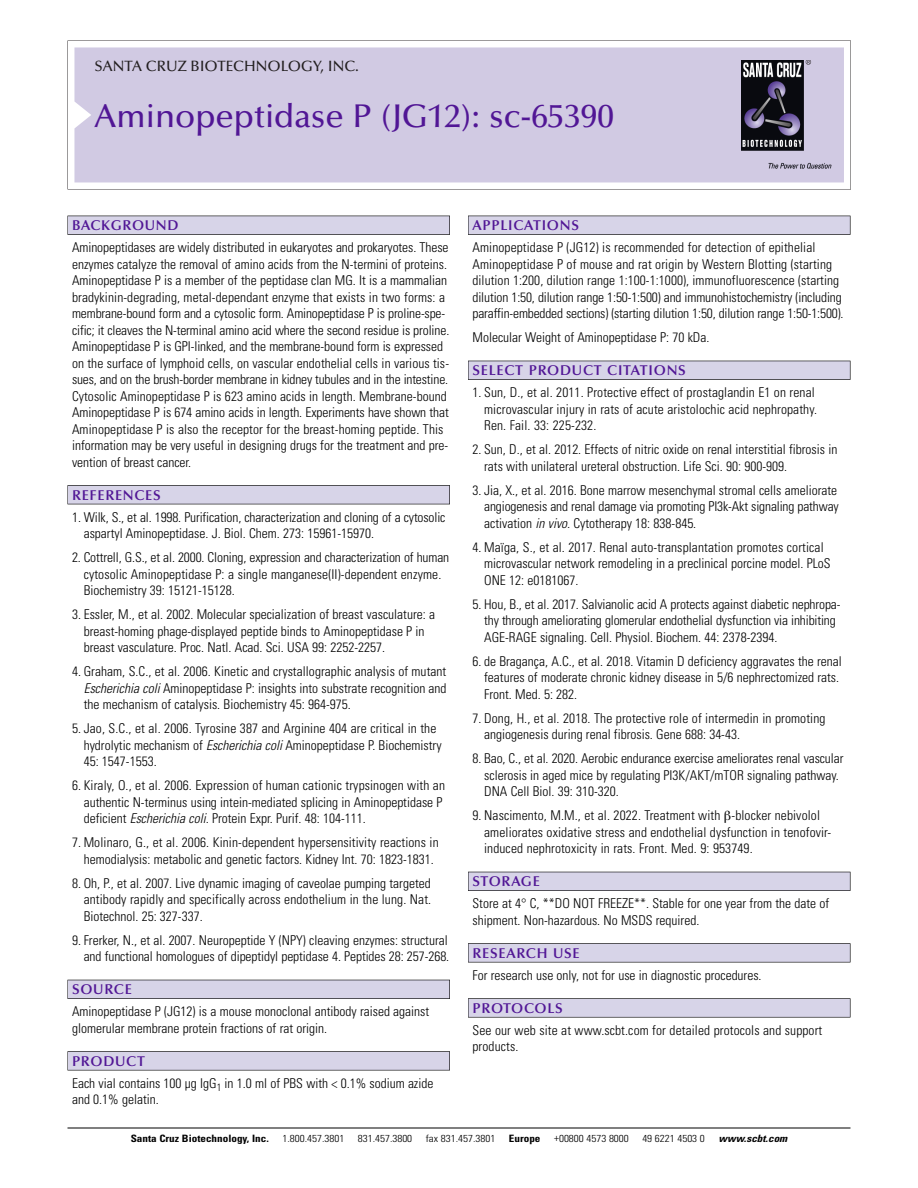
<style>
.page{position:relative;width:918px;height:1188px;background:#fff}
.page>*{position:absolute;margin:0;border:0;box-sizing:border-box;transform-origin:0 0}
.t1{font:500 33px "Optima";color:#511695}
.t2{font:500 15px "Optima";color:#231f20}
.t3{font:600 14.25px "Optima";letter-spacing:.05em;color:#511695}
.t4{font:300 condensed 13.5px/16.5px "Univers";color:#000}
.t5{font:300 condensed 10.2px "Univers";color:#000;scale:1.1 1}
.t6{font:700 condensed 10.2px "Univers";color:#000;scale:1.1 1}
.t7{font:italic 700 condensed 10.2px "Univers";color:#000;scale:1.1 1}
.s1{font-style:italic}
</style>
<div class="page">
<svg style="left:68px;top:40px;width:783px;height:149px"></svg>
<div style="left:74px;top:47px;width:770px;height:135px;background:#d1cae3"></div>
<img style="left:741px;top:60px;width:90px;height:108px">
<div style="left:68px;top:216px;width:382px;height:19px;background:#535256"></div>
<div style="left:68px;top:216px;width:381px;height:18px;background:#d7d4e8"></div>
<div style="left:68px;top:485px;width:382px;height:19px;background:#515155"></div>
<div style="left:68px;top:486px;width:381px;height:18px;background:#d7d4e8"></div>
<div style="left:68px;top:980px;width:382px;height:19px;background:#515057"></div>
<div style="left:68px;top:980px;width:381px;height:18px;background:#d7d4e8"></div>
<div style="left:68px;top:1051px;width:382px;height:19px;background:#575659"></div>
<div style="left:68px;top:1052px;width:381px;height:18px;background:#d7d4e8"></div>
<div style="left:468px;top:216px;width:382px;height:19px;background:#535256"></div>
<div style="left:468px;top:216px;width:382px;height:18px;background:#d7d4e8"></div>
<div style="left:468px;top:361px;width:382px;height:19px;background:#525156"></div>
<div style="left:468px;top:361px;width:382px;height:18px;background:#d7d4e8"></div>
<div style="left:468px;top:872px;width:382px;height:19px;background:#515057"></div>
<div style="left:468px;top:872px;width:382px;height:18px;background:#d7d4e8"></div>
<div style="left:468px;top:943px;width:382px;height:19px;background:#575659"></div>
<div style="left:468px;top:944px;width:382px;height:18px;background:#d7d4e8"></div>
<svg style="left:468px;top:998px;width:382px;height:20px"></svg>
<div style="left:468px;top:999px;width:382px;height:18px;background:#d7d4e8"></div>
<hr style="left:68px;top:1128px;width:782px;height:1px;background:#000">
<p class="t2" style="left:94px;top:60px;width:266px">SANTA CRUZ BIOTECHNOLOGY, INC.</p>
<p class="t1" style="left:94px;top:102px;width:521px">Aminopeptidase P (JG12): sc-65390</p>
<p class="t3" style="left:72px;top:219px;width:108px">BACKGROUND</p>
<p class="t4" style="left:72px;top:240px;width:379px">Aminopeptidases are widely distributed in eukaryotes and prokaryotes. These enzymes catalyze the removal of amino acids from the N-termini of proteins.<br>Aminopeptidase P is a member of the peptidase clan MG. It is a mammalian bradykinin-degrading, metal-dependant enzyme that exists in two forms: a membrane-bound form and a cytosolic form. Aminopeptidase P is proline-spe&shy;cific; it cleaves the N-terminal amino acid where the second residue is proline.<br>Aminopeptidase P is GPI-linked, and the membrane-bound form is expressed on the surface of lymphoid cells, on vascular endothelial cells in various tis&shy;sues, and on the brush-border membrane in kidney tubules and in the intestine.<br>Cytosolic Aminopeptidase P is 623 amino acids in length. Membrane-bound Aminopeptidase P is 674 amino acids in length. Experiments have shown that Aminopeptidase P is also the receptor for the breast-homing peptide. This information may be very useful in designing drugs for the treatment and pre&shy;vention of breast cancer.</p>
<p class="t3" style="left:72px;top:489px;width:90px">REFERENCES</p>
<p class="t4" style="left:84px;top:510px;width:363px;text-indent:-12px">1. Wilk, S., et al. 1998. Purification, characterization and cloning of a cytosolic aspartyl Aminopeptidase. J. Biol. Chem. 273: 15961-15970.</p>
<p class="t4" style="left:84px;top:550px;width:367px;text-indent:-12px">2. Cottrell, G.S., et al. 2000. Cloning, expression and characterization of human cytosolic Aminopeptidase P: a single manganese(II)-dependent enzyme.<br>Biochemistry 39: 15121-15128.</p>
<p class="t4" style="left:84px;top:607px;width:353px;text-indent:-12px">3. Essler, M., et al. 2002. Molecular specialization of breast vasculature: a breast-homing phage-displayed peptide binds to Aminopeptidase P in breast vasculature. Proc. Natl. Acad. Sci. USA 99: 2252-2257.</p>
<p class="t4" style="left:84px;top:664px;width:364px;text-align:justify;text-indent:-12px">4. Graham, S.C., et al. 2006. Kinetic and crystallographic analysis of mutant <span class="s1">Escherichia coli</span>Aminopeptidase P: insights into substrate recognition and the mechanism of catalysis. Biochemistry 45: 964-975.</p>
<p class="t4" style="left:84px;top:721px;width:359px;text-indent:-12px">5. Jao, S.C., et al. 2006. Tyrosine 387 and Arginine 404 are critical in the hydrolytic mechanism of <span class="s1">Escherichia coli</span>Aminopeptidase P. Biochemistry<br>45: 1547-1553.</p>
<p class="t4" style="left:84px;top:778px;width:363px;text-indent:-12px">6. Kiraly, O., et al. 2006. Expression of human cationic trypsinogen with an authentic N-terminus using intein-mediated splicing in Aminopeptidase P deficient <span class="s1">Escherichia coli.</span>Protein Expr. Purif. 48: 104-111.</p>
<p class="t4" style="left:72px;top:835px;width:368px;text-align:center">7. Molinaro, G., et al. 2006. Kinin-dependent hypersensitivity reactions in hemodialysis: metabolic and genetic factors. Kidney Int. 70: 1823-1831.</p>
<p class="t4" style="left:84px;top:876px;width:349px;text-align:justify;text-indent:-12px">8. Oh, P., et al. 2007. Live dynamic imaging of caveolae pumping targeted antibody rapidly and specifically across endothelium in the lung. Nat.<br>Biotechnol. 25: 327-337.</p>
<p class="t4" style="left:72px;top:933px;width:379px;text-align:right">9. Frerker, N., et al. 2007. Neuropeptide Y (NPY) cleaving enzymes: structural and functional homologues of dipeptidyl peptidase 4. Peptides 28: 257-268.</p>
<p class="t3" style="left:72px;top:983px;width:61px">SOURCE</p>
<p class="t4" style="left:72px;top:1005px;width:359px">Aminopeptidase P (JG12) is a mouse monoclonal antibody raised against glomerular membrane protein fractions of rat origin.</p>
<p class="t3" style="left:72px;top:1055px;width:74px">PRODUCT</p>
<p class="t4" style="left:72px;top:1076px;width:363px">Each vial contains 100 µg IgG<sub>1</sub> in 1.0 ml of PBS with &lt; 0.1% sodium azide and 0.1% gelatin.</p>
<p class="t3" style="left:473px;top:219px;width:108px">APPLICATIONS</p>
<p class="t4" style="left:473px;top:240px;width:373px">Aminopeptidase P (JG12) is recommended for detection of epithelial Aminopeptidase P of mouse and rat origin by Western Blotting (starting dilution 1:200, dilution range 1:100-1:1000), immunofluorescence (starting dilution 1:50, dilution range 1:50-1:500) and immunohistochemistry (including paraffin-embedded sections) (starting dilution 1:50, dilution range 1:50-1:500).</p>
<p class="t4" style="left:473px;top:330px;width:238px">Molecular Weight of Aminopeptidase P: 70 kDa.</p>
<p class="t3" style="left:473px;top:364px;width:215px">SELECT PRODUCT CITATIONS</p>
<p class="t4" style="left:484px;top:385px;width:334px;text-indent:-12px">1. Sun, D., et al. 2011. Protective effect of prostaglandin E1 on renal microvascular injury in rats of acute aristolochic acid nephropathy.<br>Ren. Fail. 33: 225-232.</p>
<p class="t4" style="left:484px;top:442px;width:355px;text-indent:-12px">2. Sun, D., et al. 2012. Effects of nitric oxide on renal interstitial fibrosis in rats with unilateral ureteral obstruction. Life Sci. 90: 900-909.</p>
<p class="t4" style="left:484px;top:483px;width:356px;text-align:justify;text-indent:-12px">3. Jia, X., et al. 2016. Bone marrow mesenchymal stromal cells ameliorate angiogenesis and renal damage via promoting PI3k-Akt signaling pathway activation <span class="s1">in vivo.</span>Cytotherapy 18: 838-845.</p>
<p class="t4" style="left:484px;top:540px;width:348px;text-indent:-12px">4. Maïga, S., et al. 2017. Renal auto-transplantation promotes cortical microvascular network remodeling in a preclinical porcine model. PLoS<br>ONE 12: e0181067.</p>
<p class="t4" style="left:484px;top:597px;width:358px;text-indent:-12px">5. Hou, B., et al. 2017. Salvianolic acid A protects against diabetic nephropa&shy;thy through ameliorating glomerular endothelial dysfunction via inhibiting<br>AGE-RAGE signaling. Cell. Physiol. Biochem. 44: 2378-2394.</p>
<p class="t4" style="left:484px;top:654px;width:359px;text-indent:-12px">6. de Bragança, A.C., et al. 2018. Vitamin D deficiency aggravates the renal features of moderate chronic kidney disease in 5/6 nephrectomized rats.<br>Front. Med. 5: 282.</p>
<p class="t4" style="left:484px;top:711px;width:343px;text-indent:-12px">7. Dong, H., et al. 2018. The protective role of intermedin in promoting angiogenesis during renal fibrosis. Gene 688: 34-43.</p>
<p class="t4" style="left:484px;top:751px;width:361px;text-indent:-12px">8. Bao, C., et al. 2020. Aerobic endurance exercise ameliorates renal vascular sclerosis in aged mice by regulating PI3K/AKT/mTOR signaling pathway.<br>DNA Cell Biol. 39: 310-320.</p>
<p class="t4" style="left:484px;top:808px;width:349px;text-indent:-12px">9. Nascimento, M.M., et al. 2022. Treatment with -blocker nebivolol ameliorates oxidative stress and endothelial dysfunction in tenofovir&shy;induced nephrotoxicity in rats. Front. Med. 9: 953749.</p>
<p class="t3" style="left:473px;top:875px;width:69px">STORAGE</p>
<p class="t4" style="left:473px;top:897px;width:358px">Store at 4° C, **DO NOT FREEZE**. Stable for one year from the date of shipment. Non-hazardous. No MSDS required.</p>
<p class="t3" style="left:473px;top:947px;width:109px">RESEARCH USE</p>
<p class="t4" style="left:473px;top:968px;width:291px">For research use only, not for use in diagnostic procedures.</p>
<p class="t3" style="left:473px;top:1002px;width:92px">PROTOCOLS</p>
<p class="t4" style="left:473px;top:1023px;width:351px">See our web site at www.scbt.com for detailed protocols and support products.</p>
<p class="t6" style="left:131px;top:1135px;width:127px">Santa Cruz Biotechnology, Inc.</p>
<p class="t5" style="left:282px;top:1135px;width:58px">1.800.457.3801</p>
<p class="t5" style="left:358px;top:1135px;width:51px">831.457.3800</p>
<p class="t5" style="left:426px;top:1135px;width:65px">fax 831.457.3801</p>
<p class="t6" style="left:509px;top:1135px;width:30px">Europe</p>
<p class="t5" style="left:554px;top:1135px;width:69px">+00800 4573 8000</p>
<p class="t5" style="left:642px;top:1135px;width:58px">49 6221 4503 0</p>
<p class="t7" style="left:719px;top:1135px;width:66px">www.scbt.com</p>
</div>
